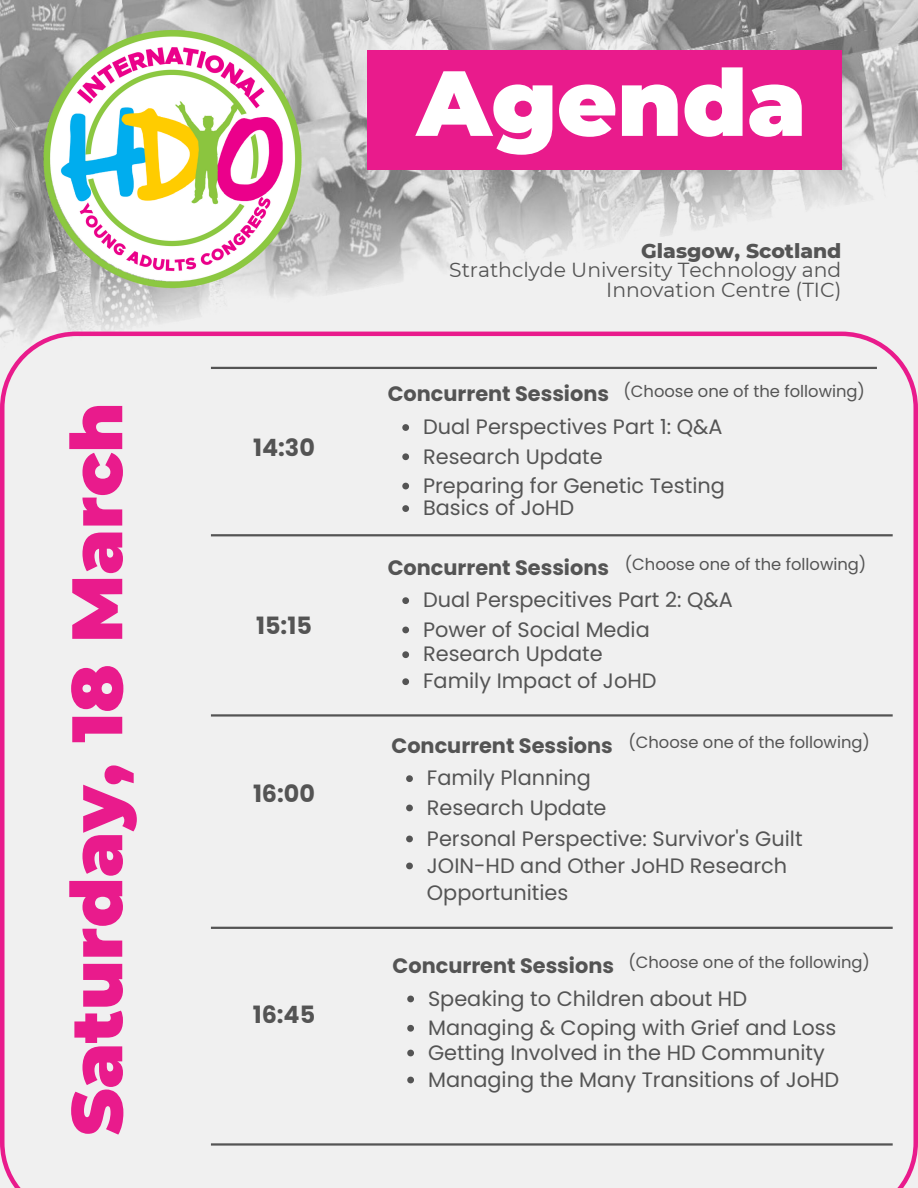
<style>
.page{position:relative;width:918px;height:1188px;background:#fff}
.page>*{position:absolute;margin:0;border:0;box-sizing:border-box;transform-origin:0 0}
.t1{font:900 92.25px "Montserrat";color:#fff}
.t2{font:900 71.4px "Montserrat";color:#e91b8c}
.t3{font:700 23.85px "Poppins";color:#545454}
.t4{font:20.85px/24.8px "Poppins";color:#545454}
.t5{font:700 20.85px "Poppins";color:#545454}
.t6{font:20.25px/19.2px "Montserrat";color:#545454;text-align:right}
.t7{font:800 20.25px "Montserrat";color:#545454}
.t8{font:16.35px "Poppins";color:#545454}
</style>
<div class="page">
<img style="left:0;top:0;width:918px;height:332px">
<div style="left:0;top:332px;width:918px;height:856px;background:#f0f0f0"></div>
<hr style="left:211px;top:367px;width:666px;height:2px;background:#545454">
<img style="left:28px;top:0;width:300px;height:309px">
<div style="left:367px;top:50px;width:474px;height:119px;background:#e91b8c"></div>
<svg style="left:402px;top:424px;width:7px;height:7px"></svg>
<svg style="left:402px;top:453px;width:7px;height:7px"></svg>
<svg style="left:402px;top:483px;width:7px;height:6px"></svg>
<svg style="left:402px;top:505px;width:7px;height:7px"></svg>
<svg style="left:402px;top:597px;width:7px;height:7px"></svg>
<svg style="left:402px;top:627px;width:7px;height:6px"></svg>
<svg style="left:402px;top:651px;width:7px;height:7px"></svg>
<svg style="left:402px;top:678px;width:7px;height:7px"></svg>
<hr style="left:211px;top:1143px;width:682px;height:3px;background:#545454">
<svg style="left:406px;top:775px;width:7px;height:7px"></svg>
<svg style="left:406px;top:805px;width:7px;height:6px"></svg>
<svg style="left:406px;top:836px;width:7px;height:6px"></svg>
<svg style="left:406px;top:863px;width:7px;height:6px"></svg>
<svg style="left:407px;top:996px;width:7px;height:6px"></svg>
<svg style="left:407px;top:1025px;width:7px;height:7px"></svg>
<svg style="left:407px;top:1050px;width:7px;height:6px"></svg>
<svg style="left:407px;top:1077px;width:7px;height:6px"></svg>
<hr style="left:211px;top:927px;width:682px;height:2px;background:#545454">
<hr style="left:211px;top:714px;width:682px;height:3px;background:#545454">
<hr style="left:211px;top:534px;width:682px;height:2px;background:#545454">
<h2 class="t2" style="left:53px;top:1136px;width:735px;rotate:-90deg">Saturday, 18 March</h2>
<p class="t3" style="left:253px;top:431px;width:63px">14:30</p>
<p class="t3" style="left:256px;top:609px;width:57px">15:15</p>
<p class="t3" style="left:253px;top:777px;width:63px">16:00</p>
<p class="t3" style="left:253px;top:998px;width:64px">16:45</p>
<h1 class="t1" style="left:417px;top:47px;width:391px">Agenda</h1>
<p class="t7" style="left:641px;top:239px;width:202px">Glasgow, Scotland</p>
<p class="t6" style="left:449px;top:261px;width:394px">Strathclyde University Technology and<br>Innovation Centre (TIC)</p>
<p class="t5" style="left:388px;top:379px;width:223px">Concurrent Sessions</p>
<p class="t8" style="left:624px;top:379px;width:243px">(Choose one of the following)</p>
<p class="t4" style="left:423px;top:415px;width:301px">Dual Perspectives Part 1: Q&amp;A</p>
<p class="t4" style="left:423px;top:442px;width:303px;line-height:29.2px">Research Update<br>Preparing for Genetic Testing</p>
<p class="t4" style="left:423px;top:496px;width:153px">Basics of JoHD</p>
<p class="t5" style="left:388px;top:553px;width:223px">Concurrent Sessions</p>
<p class="t8" style="left:625px;top:553px;width:243px">(Choose one of the following)</p>
<p class="t4" style="left:423px;top:588px;width:311px">Dual Perspecitives Part 2: Q&amp;A</p>
<p class="t4" style="left:423px;top:617px;width:228px">Power of Social Media<br>Research Update</p>
<p class="t4" style="left:423px;top:669px;width:235px">Family Impact of JoHD</p>
<p class="t5" style="left:392px;top:731px;width:223px">Concurrent Sessions</p>
<p class="t4" style="left:427px;top:766px;width:166px">Family Planning</p>
<p class="t8" style="left:628px;top:731px;width:243px">(Choose one of the following)</p>
<p class="t4" style="left:427px;top:792px;width:377px;line-height:31px">Research Update<br>Personal Perspective: Survivor's Guilt</p>
<p class="t4" style="left:427px;top:852px;width:362px;line-height:27px">JOIN-HD and Other JoHD Research<br>Opportunities</p>
<p class="t5" style="left:393px;top:951px;width:223px">Concurrent Sessions</p>
<p class="t8" style="left:628px;top:951px;width:243px">(Choose one of the following)</p>
<p class="t4" style="left:428px;top:986px;width:321px">Speaking to Children about HD</p>
<p class="t4" style="left:428px;top:1015px;width:410px">Managing &amp; Coping with Grief and Loss<br>Getting Involved in the HD Community</p>
<p class="t4" style="left:428px;top:1067px;width:413px">Managing the Many Transitions of JoHD</p>
</div>
